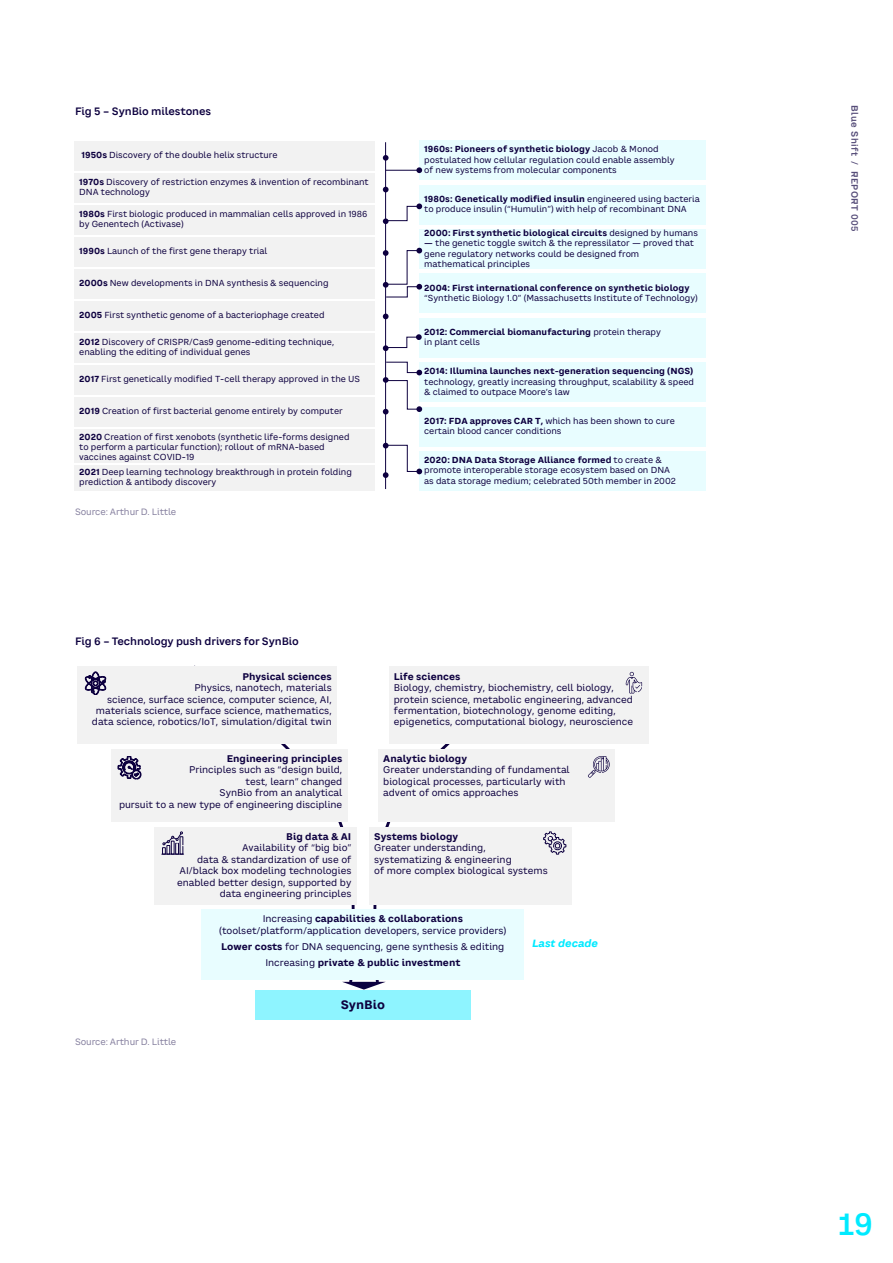
<style>
.page{position:relative;width:893px;height:1263px;background:#fff}
.page>*{position:absolute;margin:0;border:0;box-sizing:border-box;transform-origin:0 0}
.t1{font:30px "CA Saygon";color:#00eaff}
.t2{font:700 12px "CA Saygon Text";color:#0d003f}
.Figure_title_-_7___10{font:600 10.5px "CA Saygon Text";letter-spacing:-.01em;color:#0d003f}
.t3{font:italic 700 10.35px "CA Saygon Text";letter-spacing:-.005em;color:#00eaff}
.t4{font:9.45px/11.4px "CA Saygon Text";color:#0d003f}
.Source_-_6___8{font:9px "CA Saygon Text";letter-spacing:-.01em;color:#86809f}
.t5{font:9px "CA Saygon";letter-spacing:.05em;color:#564d79}
.t6{font:8.55px/10.4px "CA Saygon Text";color:#0d003f}
.t7{font:700 8.55px/10.4px "CA Saygon Text";color:#0d003f}
.s1{font-weight:700}
.s2{font-weight:400}
</style>
<div class="page">
<div style="left:74px;top:141px;width:300px;height:29px;background:#f2f2f2"></div>
<div style="left:74px;top:269px;width:300px;height:29px;background:#f2f2f2"></div>
<div style="left:74px;top:301px;width:300px;height:29px;background:#f2f2f2"></div>
<div style="left:74px;top:333px;width:300px;height:29px;background:#f2f2f2"></div>
<div style="left:74px;top:397px;width:300px;height:29px;background:#f2f2f2"></div>
<div style="left:74px;top:429px;width:300px;height:34px;background:#f2f2f2"></div>
<div style="left:74px;top:173px;width:300px;height:29px;background:#f2f2f2"></div>
<div style="left:74px;top:205px;width:300px;height:29px;background:#f2f2f2"></div>
<div style="left:74px;top:237px;width:300px;height:29px;background:#f2f2f2"></div>
<div style="left:74px;top:365px;width:300px;height:29px;background:#f2f2f2"></div>
<div style="left:74px;top:465px;width:300px;height:25px;background:#f2f2f2"></div>
<div style="left:419px;top:140px;width:287px;height:40px;background:#e8fdff"></div>
<div style="left:419px;top:318px;width:287px;height:40px;background:#e8fdff"></div>
<div style="left:419px;top:362px;width:287px;height:40px;background:#e8fdff"></div>
<div style="left:419px;top:407px;width:287px;height:39px;background:#e8fdff"></div>
<div style="left:419px;top:185px;width:287px;height:40px;background:#e8fdff"></div>
<div style="left:419px;top:229px;width:287px;height:40px;background:#e8fdff"></div>
<div style="left:419px;top:274px;width:287px;height:39px;background:#e8fdff"></div>
<div style="left:419px;top:451px;width:287px;height:40px;background:#e8fdff"></div>
<hr style="left:386px;top:170px;width:33px;height:1px;background:#0d003f">
<svg style="left:416px;top:167px;width:6px;height:6px"></svg>
<hr style="left:385px;top:142px;width:1px;height:347px;background:#0d003f">
<svg style="left:383px;top:155px;width:6px;height:6px"></svg>
<svg style="left:383px;top:187px;width:6px;height:5px"></svg>
<svg style="left:383px;top:314px;width:6px;height:5px"></svg>
<svg style="left:383px;top:203px;width:39px;height:21px"></svg>
<svg style="left:383px;top:248px;width:39px;height:50px"></svg>
<svg style="left:383px;top:334px;width:39px;height:17px"></svg>
<svg style="left:383px;top:361px;width:39px;height:53px"></svg>
<svg style="left:383px;top:443px;width:39px;height:35px"></svg>
<svg style="left:366px;top:744px;width:174px;height:238px"></svg>
<svg style="left:190px;top:665px;width:176px;height:317px"></svg>
<svg style="left:343px;top:982px;width:42px;height:7px"></svg>
<div style="left:255px;top:991px;width:216px;height:29px;background:#8ef4ff"></div>
<div style="left:389px;top:666px;width:259px;height:78px;background:#f2f2f2"></div>
<div style="left:77px;top:666px;width:260px;height:78px;background:#f2f2f2"></div>
<div style="left:378px;top:749px;width:237px;height:73px;background:#f2f2f2"></div>
<div style="left:111px;top:749px;width:236px;height:73px;background:#f2f2f2"></div>
<div style="left:369px;top:827px;width:203px;height:77px;background:#f2f2f2"></div>
<div style="left:154px;top:827px;width:202px;height:77px;background:#f2f2f2"></div>
<div style="left:202px;top:909px;width:322px;height:71px;background:#e8fdff"></div>
<svg style="left:85px;top:672px;width:21px;height:23px"></svg>
<svg style="left:626px;top:672px;width:16px;height:21px"></svg>
<svg style="left:118px;top:756px;width:23px;height:23px"></svg>
<svg style="left:588px;top:756px;width:22px;height:22px"></svg>
<svg style="left:162px;top:831px;width:22px;height:24px"></svg>
<svg style="left:543px;top:831px;width:23px;height:23px"></svg>
<p class="Figure_title_-_7___10" style="left:75px;top:103px;width:138px">Fig 5 – SynBio milestones</p>
<p class="t6" style="left:82px;top:150px;width:198px"><span class="s1">1950s</span> Discovery of the double helix structure</p>
<p class="t6" style="left:79px;top:176px;width:291px"><span class="s1">1970s</span> Discovery of restriction enzymes &amp; invention of recombinant<br>DNA technology</p>
<p class="t6" style="left:79px;top:208px;width:290px"><span class="s1">1980s</span> First biologic produced in mammalian cells approved in 1986 by Genentech (Activase)</p>
<p class="t6" style="left:79px;top:246px;width:190px"><span class="s1">1990s</span> Launch of the first gene therapy trial</p>
<p class="t6" style="left:79px;top:278px;width:251px"><span class="s1">2000s</span> New developments in DNA synthesis &amp; sequencing</p>
<p class="t6" style="left:79px;top:310px;width:247px"><span class="s1">2005</span> First synthetic genome of a bacteriophage created</p>
<p class="t6" style="left:79px;top:337px;width:257px"><span class="s1">2012</span> Discovery of CRISPR/Cas9 genome-editing technique, enabling the editing of individual genes</p>
<p class="t6" style="left:79px;top:374px;width:282px"><span class="s1">2017</span> First genetically modified T-cell therapy approved in the US</p>
<p class="t6" style="left:79px;top:406px;width:265px"><span class="s1">2019</span> Creation of first bacterial genome entirely by computer</p>
<p class="t6" style="left:79px;top:431px;width:272px"><span class="s1">2020</span> Creation of first xenobots (synthetic life-forms designed to perform a particular function); rollout of mRNA-based vaccines against COVID-19</p>
<p class="t6" style="left:79px;top:466px;width:274px"><span class="s1">2021</span> Deep learning technology breakthrough in protein folding prediction &amp; antibody discovery</p>
<p class="Source_-_6___8" style="left:75px;top:505px;width:103px">Source: Arthur D. Little</p>
<p class="t6" style="left:424px;top:144px;width:252px"><span class="s1">1960s: Pioneers of synthetic biology</span> Jacob &amp; Monod postulated how cellular regulation could enable assembly of new systems from molecular components</p>
<p class="t6" style="left:424px;top:194px;width:277px"><span class="s1">1980s: Genetically modified insulin</span> engineered using bacteria to produce insulin (“Humulin”) with help of recombinant DNA</p>
<p class="t7" style="left:424px;top:228px;width:275px">2000: First synthetic biological circuits <span class="s2">designed by humans</span></p>
<p class="t6" style="left:424px;top:238px;width:271px"><span class="s1">—</span> the genetic toggle switch &amp; the repressilator — proved that gene regulatory networks could be designed from mathematical principles</p>
<p class="t6" style="left:424px;top:282px;width:275px"><span class="s1">2004: First international conference on synthetic biology </span>“Synthetic Biology 1.0” (Massachusetts Institute of Technology)</p>
<p class="t7" style="left:424px;top:327px;width:238px">2012: Commercial biomanufacturing <span class="s2">protein therapy in plant cells</span></p>
<p class="t6" style="left:424px;top:366px;width:271px;text-align:justify"><span class="s1">2014: Illumina launches next-generation sequencing (NGS) </span>technology, greatly increasing throughput, scalability &amp; speed &amp; claimed to outpace Moore’s law</p>
<p class="t6" style="left:424px;top:415px;width:252px"><span class="s1">2017: FDA approves CAR T,</span> which has been shown to cure certain blood cancer conditions</p>
<p class="t6" style="left:424px;top:455px;width:253px"><span class="s1">2020: DNA Data Storage Alliance formed</span> to create &amp; promote interoperable storage ecosystem based on DNA as data storage medium; celebrated 50th member in 2002</p>
<p class="Figure_title_-_7___10" style="left:75px;top:633px;width:225px">Fig 6 – Technology push drivers for SynBio</p>
<p class="t4" style="left:92px;top:670px;width:241px;text-align:right"><span class="s1">Physical sciences<br></span>Physics, nanotech, materials<br>science, surface science, computer science, AI, materials science, surface science, mathematics, data science, robotics/IoT, simulation/digital twin</p>
<p class="t4" style="left:119px;top:753px;width:225px;text-align:right"><span class="s1">Engineering principles<br></span>Principles such as “design build,<br>test, learn” changed<br>SynBio from an analytical<br>pursuit to a new type of engineering discipline</p>
<p class="t4" style="left:394px;top:670px;width:241px"><span class="s1">Life sciences<br></span>Biology, chemistry, biochemistry, cell biology, protein science, metabolic engineering, advanced fermentation, biotechnology, genome editing, epigenetics, computational biology, neuroscience</p>
<p class="t4" style="left:383px;top:753px;width:188px"><span class="s1">Analytic biology<br></span>Greater understanding of fundamental biological processes, particularly with advent of omics approaches</p>
<p class="t4" style="left:177px;top:831px;width:176px;text-align:right"><span class="s1">Big data &amp; AI<br></span>Availability of “big bio”<br>data &amp; standardization of use of<br>AI/black box modeling technologies enabled better design, supported by data engineering principles</p>
<p class="t4" style="left:219px;top:913px;width:289px;text-align:center">Increasing <span class="s1">capabilities &amp; collaborations </span>(toolset/platform/application developers, service providers)</p>
<p class="t4" style="left:221px;top:939px;width:285px;line-height:16px;text-align:center"><span class="s1">Lower costs</span> for DNA sequencing, gene synthesis &amp; editing<br>Increasing <span class="s1">private &amp; public investment</span></p>
<p class="t3" style="left:532px;top:935px;width:68px">Last decade</p>
<p class="t4" style="left:374px;top:831px;width:175px"><span class="s1">Systems biology<br></span>Greater understanding, systematizing &amp; engineering<br>of more complex biological systems</p>
<p class="Source_-_6___8" style="left:75px;top:1035px;width:103px">Source: Arthur D. Little</p>
<p class="t2" style="left:341px;top:995px;width:46px">SynBio</p>
<p class="t5" style="left:862px;top:105px;width:128px;rotate:90deg">Blue Shift / REPORT 005</p>
<h1 class="t1" style="left:838px;top:1199px;width:36px">19</h1>
</div>
